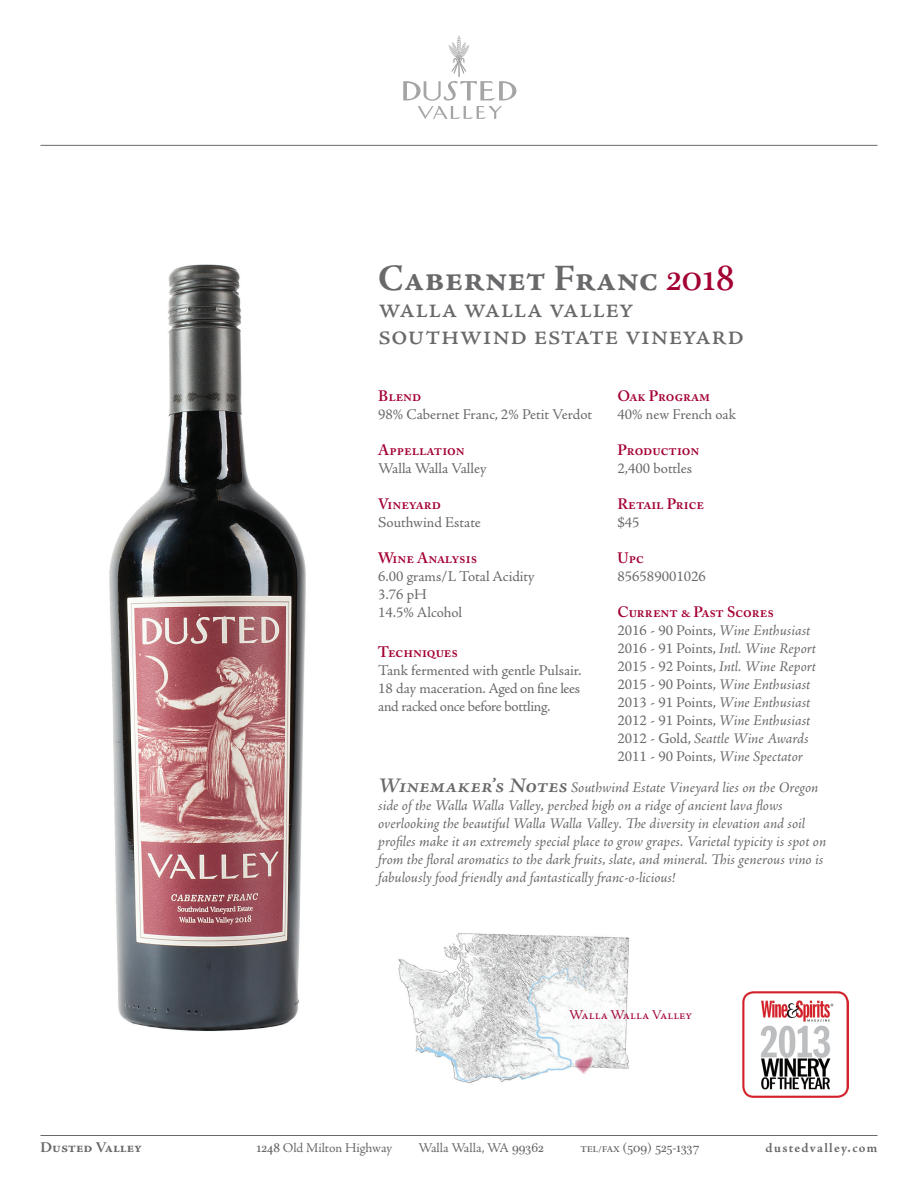
<style>
.page{position:relative;width:918px;height:1188px;background:#fff}
.page>*{position:absolute;margin:0;border:0;box-sizing:border-box;transform-origin:0 0}
.t1{font:700 37.5px "Adobe Jenson Pro";color:#69696c}
.t2{font:30px/27px "Adobe Jenson Pro";color:#69696c}
.t3{font:italic 15px/18px "Adobe Jenson Pro";letter-spacing:-.005em;color:#69696c}
.t4{font:15px/18px "Adobe Jenson Pro";color:#69696c}
.t5{font:600 15px "Adobe Caslon Pro";color:#a40133}
.t6{font:700 15px "Adobe Jenson Pro";color:#69696c}
.t7{font:13.5px "Adobe Jenson Pro";letter-spacing:-.01em;color:#69696c}
.t8{font:13.5px "Plantagenet Cherokee";color:#69696c}
.t9{font:700 13.5px "Adobe Jenson Pro";color:#69696c}
.t10{font:13.5px "Adobe Jenson Pro";color:#a40133}
.s1{font-family:"Plantagenet Cherokee";font-weight:400;color:#a40133}
.s2{font-style:normal}
.s3{font-weight:600;font-size:21px}
.s4{font-family:"Plantagenet Cherokee"}
.s5{font-family:"Adobe Jenson Pro";font-weight:700;font-size:9px}
</style>
<div class="page">
<svg style="left:403px;top:35px;width:113px;height:84px"></svg>
<hr style="left:40px;top:145px;width:838px;height:1px;background:#69696c">
<hr style="left:40px;top:1135px;width:838px;height:1px;background:#69696c">
<img style="left:109px;top:264px;width:197px;height:767px">
<img style="left:743px;top:992px;width:106px;height:106px">
<img style="left:398px;top:933px;width:232px;height:151px">
<h1 class="t1" style="left:378px;top:257px;width:358px">Cabernet Franc <span class="s1">2018</span></h1>
<h2 class="t2" style="left:378px;top:295px;width:367px">walla walla valley southwind estate vineyard</h2>
<p class="t5" style="left:378px;top:387px;width:45px">Blend</p>
<p class="t4" style="left:378px;top:406px;width:216px">98% Cabernet Franc, 2% Petit Verdot</p>
<p class="t5" style="left:378px;top:441px;width:88px">Appellation</p>
<p class="t4" style="left:378px;top:460px;width:110px">Walla Walla Valley</p>
<p class="t5" style="left:378px;top:495px;width:64px">Vineyard</p>
<p class="t4" style="left:378px;top:514px;width:104px">Southwind Estate</p>
<p class="t5" style="left:378px;top:549px;width:101px">Wine Analysis</p>
<p class="t4" style="left:378px;top:568px;width:158px">6.00 grams/L Total Acidity<br>3.76 pH<br>14.5% Alcohol</p>
<p class="t5" style="left:378px;top:643px;width:81px">Techniques</p>
<p class="t4" style="left:378px;top:661px;width:205px;text-align:justify">Tank fermented with gentle Pulsair.<br>18 day maceration. Aged on fine lees and racked once before bottling.</p>
<p class="t5" style="left:618px;top:387px;width:94px">Oak Program</p>
<p class="t4" style="left:618px;top:406px;width:120px">40% new French oak</p>
<p class="t5" style="left:618px;top:441px;width:83px">Production</p>
<p class="t4" style="left:618px;top:460px;width:76px">2,400 bottles</p>
<p class="t5" style="left:618px;top:495px;width:88px">Retail Price</p>
<p class="t4" style="left:618px;top:514px;width:24px">$45</p>
<p class="t5" style="left:618px;top:549px;width:28px">Upc</p>
<p class="t4" style="left:618px;top:568px;width:90px">856589001026</p>
<p class="t5" style="left:618px;top:603px;width:158px">Current &amp; Past Scores</p>
<p class="t3" style="left:618px;top:622px;width:200px"><span class="s2">2016 - 90 Points,</span> Wine Enthusiast <span class="s2">2016 - 91 Points,</span> Intl. Wine Report <span class="s2">2015 - 92 Points,</span> Intl. Wine Report <span class="s2">2015 - 90 Points,</span> Wine Enthusiast <span class="s2">2013 - 91 Points,</span> Wine Enthusiast <span class="s2">2012 - 91 Points,</span> Wine Enthusiast <span class="s2">2012 - Gold,</span> Seattle Wine Awards <span class="s2">2011 - 90 Points,</span> Wine Spectator</p>
<p class="t3" style="left:378px;top:780px;width:450px"><span class="s3">Winemaker’s Notes</span> Southwind Estate Vineyard lies on the Oregon side of the Walla Walla Valley, perched high on a ridge of ancient lava flows overlooking the beautiful Walla Walla Valley. The diversity in elevation and soil profiles make it an extremely special place to grow grapes. Varietal typicity is spot on from the floral aromatics to the dark fruits, slate, and mineral. This generous vino is fabulously food friendly and fantastically franc-o-licious!</p>
<p class="t10" style="left:569px;top:1007px;width:124px">Walla Walla Valley</p>
<p class="t6" style="left:40px;top:1138px;width:103px">Dusted Valley</p>
<p class="t7" style="left:257px;top:1140px;width:137px"><span class="s4">1248</span> Old Milton Highway</p>
<p class="t7" style="left:419px;top:1140px;width:127px">Walla Walla, WA <span class="s4">99362</span></p>
<p class="t8" style="left:580px;top:1139px;width:120px"><span class="s5">TEL/FAX</span> (509) 525-1337</p>
<p class="t9" style="left:766px;top:1140px;width:113px">dustedvalley.com</p>
</div>
